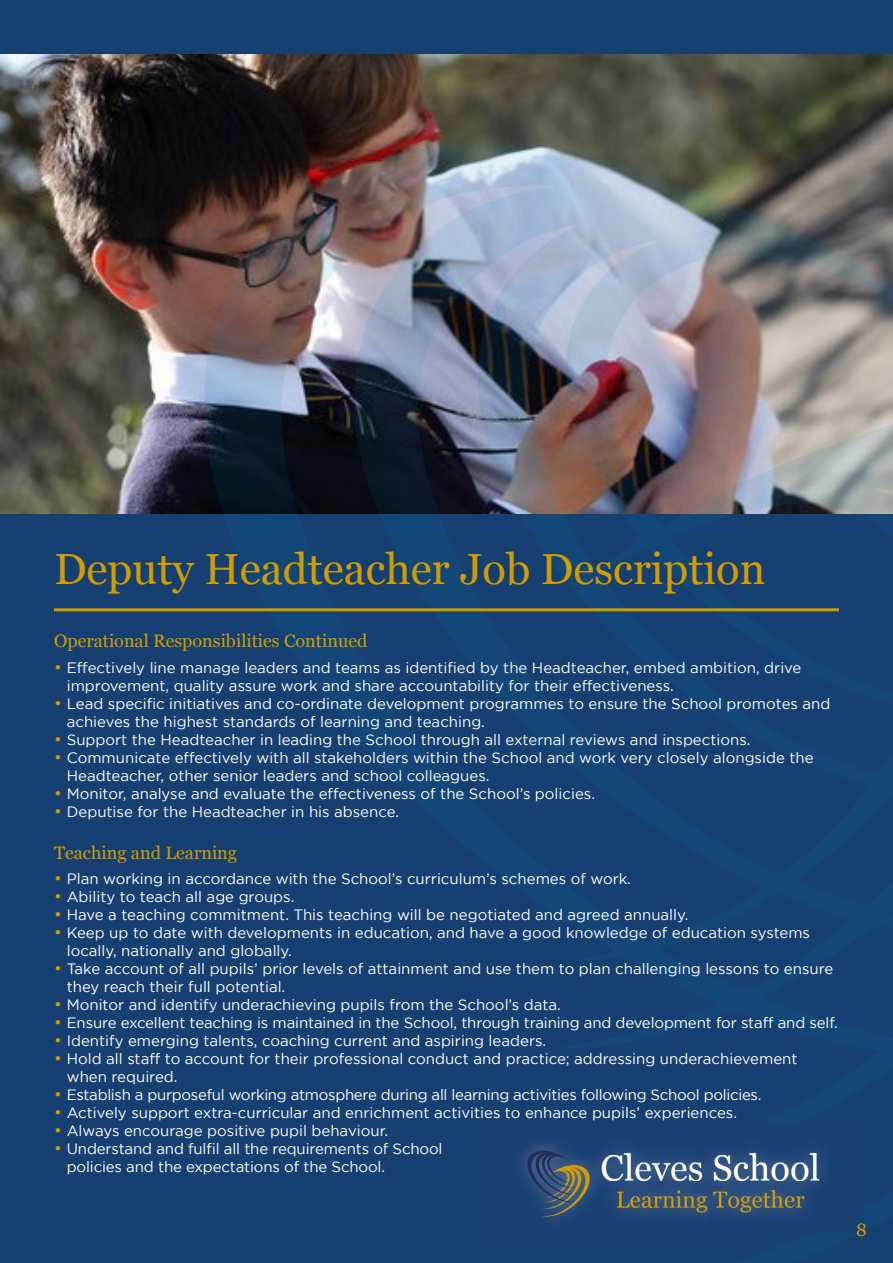
<style>
.page{position:relative;width:893px;height:1263px;background:#164071}
.page>*{position:absolute;margin:0;border:0;box-sizing:border-box;transform-origin:0 0}
.t1{font:43.5px "Georgia";color:#d19c00}
.t2{font:18px "Georgia";color:#d19c00}
.t3{font:15px/18px "Gotham";color:#fff}
.t4{font:15px "Gotham";letter-spacing:-.02em;color:#fff}
.s1{font-size:16.5px;color:#d19c00}
</style>
<div class="page">
<img style="left:0;top:54px;width:893px;height:459px">
<img style="left:200px;top:144px;width:693px;height:468px">
<hr style="left:54px;top:608px;width:785px;height:3px;background:#d19c00">
<img style="left:520px;top:1142px;width:305px;height:77px">
<h1 class="t1" style="left:54px;top:537px;width:713px">Deputy Headteacher Job Description</h1>
<p class="t2" style="left:54px;top:628px;width:315px">Operational Responsibilities Continued</p>
<p class="t3" style="left:67px;top:658px;width:736px;text-indent:-13px"><span class="s1">•</span> Effectively line manage leaders and teams as identified by the Headteacher, embed ambition, drive improvement, quality assure work and share accountability for their effectiveness.</p>
<p class="t3" style="left:67px;top:694px;width:765px;text-indent:-13px"><span class="s1">•</span> Lead specific initiatives and co-ordinate development programmes to ensure the School promotes and achieves the highest standards of learning and teaching.</p>
<p class="t3" style="left:54px;top:730px;width:698px"><span class="s1">•</span> Support the Headteacher in leading the School through all external reviews and inspections.</p>
<p class="t3" style="left:67px;top:748px;width:748px;text-indent:-13px"><span class="s1">•</span> Communicate effectively with all stakeholders within the School and work very closely alongside the<br>Headteacher, other senior leaders and school colleagues.</p>
<p class="t3" style="left:54px;top:784px;width:543px"><span class="s1">•</span> Monitor, analyse and evaluate the effectiveness of the School’s policies.</p>
<p class="t3" style="left:54px;top:802px;width:347px"><span class="s1">•</span> Deputise for the Headteacher in his absence.</p>
<p class="t2" style="left:54px;top:839px;width:185px">Teaching and Learning</p>
<p class="t3" style="left:54px;top:870px;width:578px"><span class="s1">•</span> Plan working in accordance with the School’s curriculum’s schemes of work.</p>
<p class="t3" style="left:54px;top:888px;width:242px"><span class="s1">•</span> Ability to teach all age groups.</p>
<p class="t3" style="left:54px;top:906px;width:636px"><span class="s1">•</span> Have a teaching commitment. This teaching will be negotiated and agreed annually.</p>
<p class="t3" style="left:67px;top:924px;width:745px;text-indent:-13px"><span class="s1">•</span> Keep up to date with developments in education, and have a good knowledge of education systems locally, nationally and globally.</p>
<p class="t3" style="left:67px;top:960px;width:768px;text-indent:-13px"><span class="s1">•</span> Take account of all pupils’ prior levels of attainment and use them to plan challenging lessons to ensure they reach their full potential.</p>
<p class="t3" style="left:54px;top:996px;width:508px"><span class="s1">•</span> Monitor and identify underachieving pupils from the School’s data.</p>
<p class="t3" style="left:54px;top:1014px;width:785px"><span class="s1">•</span> Ensure excellent teaching is maintained in the School, through training and development for staff and self.</p>
<p class="t3" style="left:54px;top:1032px;width:494px"><span class="s1">•</span> Identify emerging talents, coaching current and aspiring leaders.</p>
<p class="t3" style="left:67px;top:1050px;width:732px;text-indent:-13px"><span class="s1">•</span> Hold all staff to account for their professional conduct and practice; addressing underachievement when required.</p>
<p class="t4" style="left:54px;top:1087px;width:709px"><span class="s1">•</span> Establish a purposeful working atmosphere during all learning activities following School policies.</p>
<p class="t3" style="left:54px;top:1104px;width:685px"><span class="s1">•</span> Actively support extra-curricular and enrichment activities to enhance pupils’ experiences.</p>
<p class="t3" style="left:54px;top:1122px;width:336px"><span class="s1">•</span> Always encourage positive pupil behaviour.</p>
<p class="t3" style="left:67px;top:1140px;width:377px;text-indent:-13px"><span class="s1">•</span> Understand and fulfil all the requirements of School policies and the expectations of the School.</p>
<p class="t2" style="left:856px;top:1217px;width:12px">8</p>
</div>
